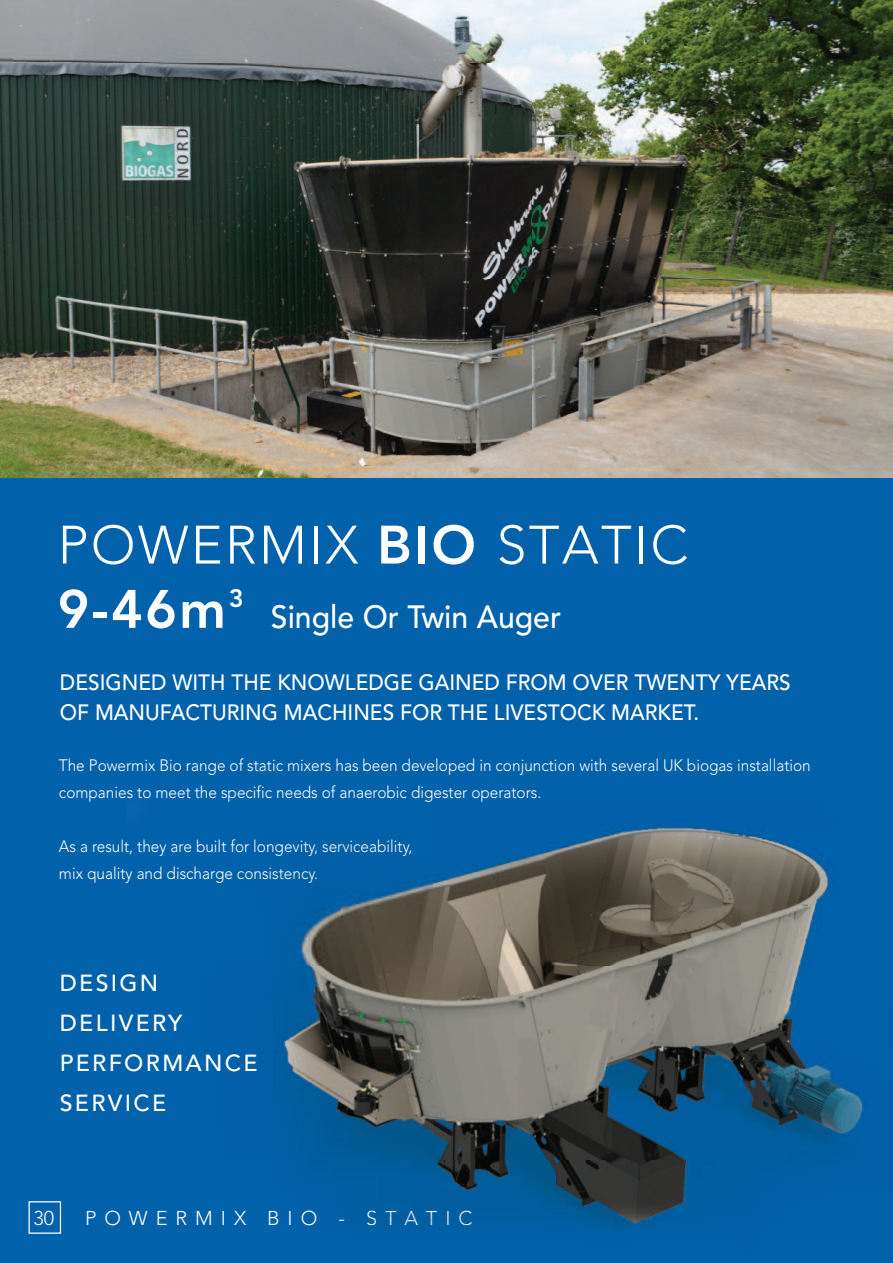
<style>
.page{position:relative;width:893px;height:1263px;background:#fff}
.page>*{position:absolute;margin:0;border:0;box-sizing:border-box;transform-origin:0 0}
.t1{font:300 53.55px/64.2px "Avenir";letter-spacing:.045em;color:#fff}
.t2{font:500 31.95px "Avenir";color:#fff;scale:.95 1}
.t3{font:500 23.1px/39.9px "Avenir";letter-spacing:.1em;color:#fff}
.t4{font:500 22.05px/30.8px "Avenir";color:#fff;scale:.95 1}
.t5{font:300 19.8px "Avenir";letter-spacing:.4em;color:#fff}
.t6{font:300 16.5px/27px "Avenir";color:#fff;scale:.93 1}
.s1{font-weight:800}
.s2{color:#fdfefe}
.s3{color:#fdfdfd}
.s4{color:#fbfbfc}
.s5{color:#fafafa}
.s6{color:#f9fafa}
.s7{color:#f7f8f9}
.s8{color:#fcfcfc}
.s9{color:#f6f7f7}
.s10{color:#f5f7f7}
.s11{color:#edefef}
.s12{color:#ececeb}
.s13{color:#ebebeb}
.s14{color:#eaeaea}
.s15{color:#e9eae9}
.s16{color:#e9e9e9}
</style>
<div class="page">
<img style="left:0;top:0;width:893px;height:478px">
<div style="left:0;top:478px;width:893px;height:785px;background:#0161aa"></div>
<svg style="left:29px;top:1201px;width:32px;height:33px"></svg>
<img style="left:276px;top:826px;width:465px;height:403px">
<img style="left:741px;top:832px;width:122px;height:320px">
<img style="left:276px;top:1210px;width:196px;height:15px">
<img style="left:276px;top:839px;width:135px;height:16px">
<img style="left:276px;top:866px;width:42px;height:16px">
<h1 class="t1" style="left:58px;top:513px;width:632px">POWERMIX <span class="s1">BIO</span> STATIC<br><span class="s1">9-46m</span> <sup>3</sup></h1>
<h2 class="t2" style="left:271px;top:589px;width:307px">Single Or Twin Auger</h2>
<h3 class="t4" style="left:60px;top:665px;width:771px">DESIGNED WITH THE KNOWLEDGE GAINED FROM OVER TWENTY YEARS<br>OF MANUFACTURING MACHINES FOR THE LIVESTOCK MARKET.</h3>
<p class="t6" style="left:59px;top:751px;width:810px">The Powermix Bio ran e of static mixers has been develo ed in con unction with several UK bio as installation companies to meet the specific needs of anaerobic di<span class="s2">ge</span>ster o<span class="s2">pe</span>rators<span class="s3">.</span></p>
<p class="t6" style="left:59px;top:832px;width:382px">As a result, they are built for <span class="s3">lo</span><span class="s4">ng</span><span class="s5">ev</span><span class="s6">it</span><span class="s7">y, serviceab</span><span class="s6">ilit</span><span class="s7">y, </span>mix quality and discharge <span class="s3">co</span><span class="s8">ns</span><span class="s5">is</span><span class="s7">te</span><span class="s9">nc</span><span class="s10">y.</span></p>
<h3 class="t4" style="left:60px;top:665px;width:780px">POWERMIX PLUS MODELS AR BUILT TO A HIGH CAPACITY Y T COMPACT<br>TWIN AUGER DESIGN.</h3>
<p class="t6" style="left:59px;top:751px;width:795px">With a short chassis for manoeuvrability and a curved tub shape f r more efficient bale processing and faster mixing t mes.</p>
<p class="t6" style="left:208px;top:751px;width:12px">g</p>
<p class="t6" style="left:448px;top:751px;width:12px">p</p>
<p class="t6" style="left:521px;top:751px;width:5px">j</p>
<p class="t6" style="left:709px;top:751px;width:12px">g</p>
<h3 class="t4" style="left:60px;top:839px;width:133px">THE RANGE:</h3>
<h3 class="t3" style="left:60px;top:962px;width:199px">DESIGN<br>DELIVERY<br>PERFORMANCE<br>SERVICE</h3>
<p class="t5" style="left:34px;top:1206px;width:22px">30</p>
<p class="t5" style="left:85px;top:1206px;width:389px">P OWERMIX <span class="s2">B</span><span class="s8">I</span><span class="s4">O</span> <span class="s7">-</span> <span class="s11">S</span><span class="s12">T</span><span class="s13">A</span><span class="s14">T</span><span class="s15">I</span><span class="s16">C</span></p>
</div>
